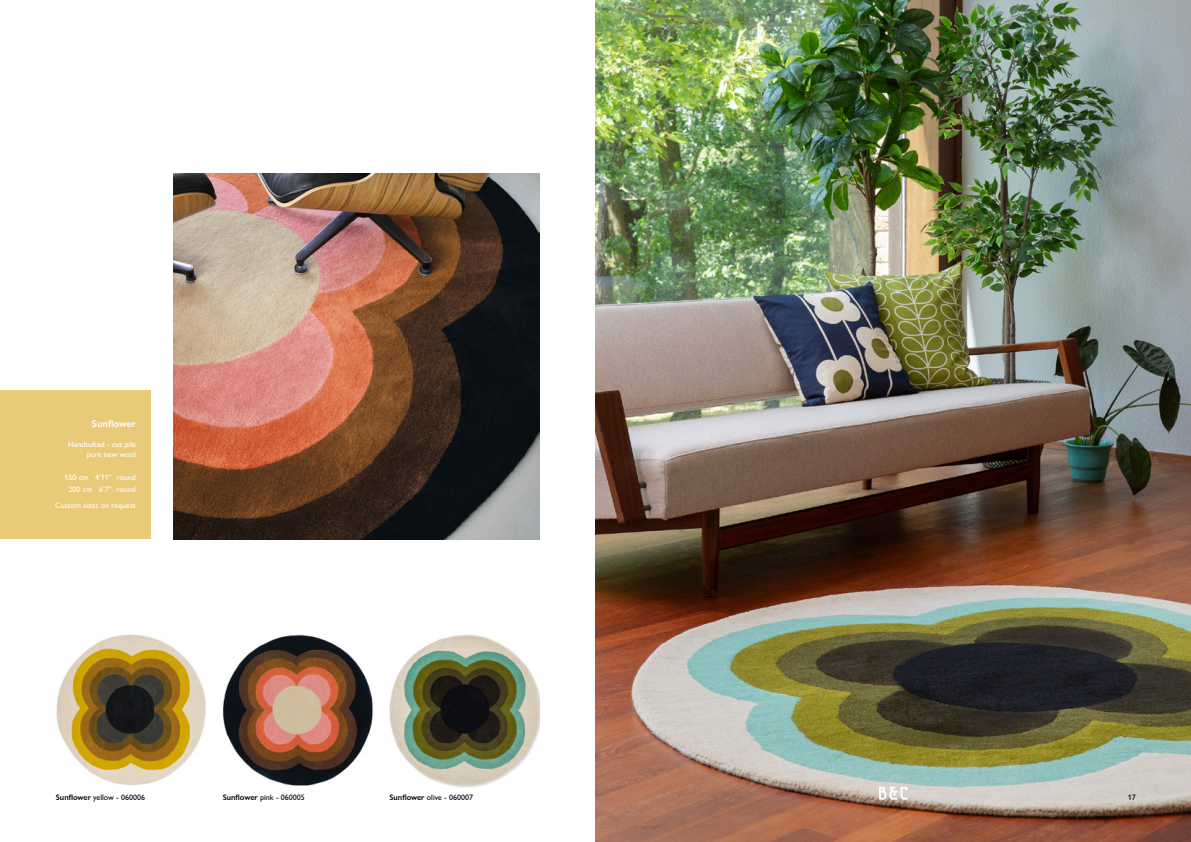
<style>
.page{position:relative;width:1191px;height:842px;background:#fff}
.page>*{position:absolute;margin:0;border:0;box-sizing:border-box;transform-origin:0 0}
.t1{font:600 10px "Gill Sans Nova";color:#fff}
.t2{font:500 8px/10px "Gill Sans Nova";color:#fff;text-align:right}
.t3{font:500 8px "Gill Sans Nova";color:#000}
.s1{font-weight:600}
</style>
<div class="page">
<img style="left:222px;top:634px;width:151px;height:152px">
<img style="left:389px;top:634px;width:150px;height:154px">
<img style="left:56px;top:634px;width:150px;height:151px">
<img style="left:173px;top:173px;width:366px;height:366px">
<div style="left:0;top:390px;width:150px;height:149px;background:#e9ca78"></div>
<img style="left:595px;top:0;width:596px;height:842px">
<svg style="left:879px;top:787px;width:28px;height:13px"></svg>
<p class="t1" style="left:92px;top:418px;width:45px">Sunflower</p>
<p class="t2" style="left:68px;top:440px;width:69px">Handtufted - cut pile pure new wool</p>
<p class="t2" style="left:64px;top:471px;width:73px;line-height:12px;text-align:center">150 cm 4’11” round<br>200 cm 6’7” round</p>
<p class="t2" style="left:55px;top:500px;width:82px">Custom sizes on request</p>
<p class="t3" style="left:56px;top:792px;width:91px"><span class="s1">Sunflower</span> yellow - 060006</p>
<p class="t3" style="left:223px;top:792px;width:84px"><span class="s1">Sunflower</span> pink - 060005</p>
<p class="t3" style="left:389px;top:792px;width:85px"><span class="s1">Sunflower</span> olive - 060007</p>
<p class="t3" style="left:1127px;top:792px;width:9px">17</p>
</div>
